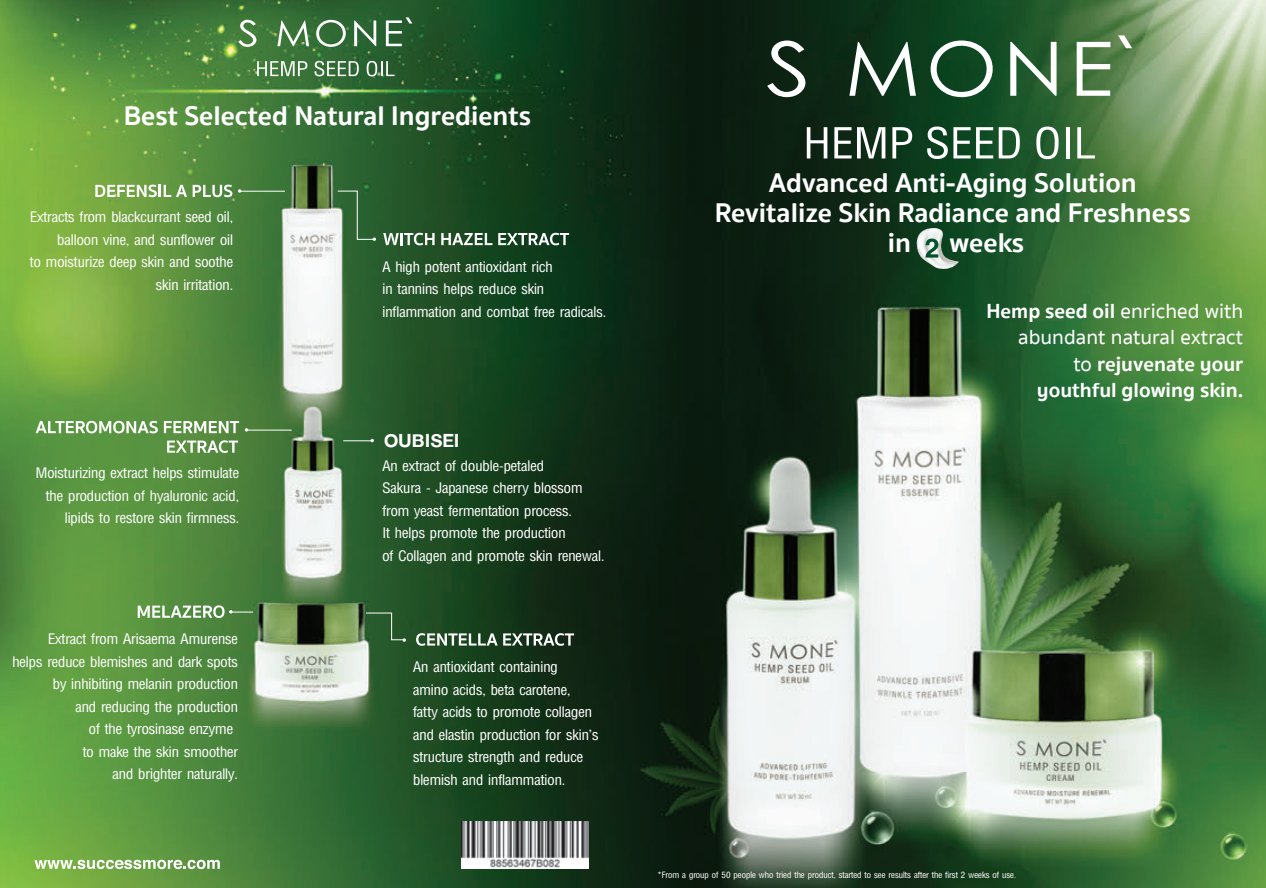
<style>
.page{position:relative;width:1266px;height:888px;background:#fff}
.page>*{position:absolute;margin:0;border:0;box-sizing:border-box;transform-origin:0 0}
.t1{font:700 27.9px "Sukhumvit Set";color:#fff}
.t2{font:700 27.75px "Sukhumvit Set";color:#fff}
.t3{font:700 27px "DB Heavent";color:#fff}
.t4{font:22.5px/22.5px "PSL Display Pro";color:#fff;text-align:right}
.t5{font:700 21px/26.2px "Sukhumvit Set";color:#fff;text-align:right}
.t6{font:13.5px "PSL Display Pro";color:#fff}
.s1{font-weight:500}
</style>
<div class="page">
<img style="left:0;top:0;width:1266px;height:888px">
<svg style="left:767px;top:40px;width:38px;height:57px"></svg>
<svg style="left:849px;top:42px;width:67px;height:54px"></svg>
<svg style="left:930px;top:40px;width:62px;height:57px"></svg>
<svg style="left:1010px;top:42px;width:46px;height:54px"></svg>
<svg style="left:1076px;top:42px;width:34px;height:54px"></svg>
<svg style="left:1118px;top:35px;width:14px;height:13px"></svg>
<svg style="left:807px;top:127px;width:20px;height:31px"></svg>
<svg style="left:834px;top:127px;width:17px;height:31px"></svg>
<svg style="left:857px;top:127px;width:28px;height:31px"></svg>
<svg style="left:892px;top:127px;width:20px;height:31px"></svg>
<svg style="left:927px;top:126px;width:43px;height:33px"></svg>
<svg style="left:976px;top:127px;width:17px;height:31px"></svg>
<svg style="left:999px;top:127px;width:21px;height:31px"></svg>
<svg style="left:1036px;top:126px;width:22px;height:33px"></svg>
<svg style="left:1065px;top:127px;width:4px;height:31px"></svg>
<svg style="left:1077px;top:127px;width:18px;height:31px"></svg>
<svg style="left:238px;top:20px;width:18px;height:27px"></svg>
<svg style="left:277px;top:20px;width:32px;height:26px"></svg>
<svg style="left:316px;top:20px;width:30px;height:27px"></svg>
<svg style="left:354px;top:20px;width:22px;height:26px"></svg>
<svg style="left:386px;top:17px;width:26px;height:29px"></svg>
<svg style="left:257px;top:61px;width:50px;height:15px"></svg>
<svg style="left:314px;top:61px;width:45px;height:15px"></svg>
<svg style="left:367px;top:61px;width:28px;height:15px"></svg>
<svg style="left:916px;top:228px;width:43px;height:41px"></svg>
<svg style="left:36px;top:421px;width:122px;height:12px"></svg>
<svg style="left:164px;top:421px;width:75px;height:12px"></svg>
<svg style="left:167px;top:440px;width:71px;height:13px"></svg>
<svg style="left:383px;top:233px;width:52px;height:12px"></svg>
<svg style="left:441px;top:233px;width:51px;height:12px"></svg>
<svg style="left:498px;top:233px;width:71px;height:12px"></svg>
<svg style="left:95px;top:185px;width:92px;height:12px"></svg>
<svg style="left:193px;top:185px;width:39px;height:12px"></svg>
<svg style="left:416px;top:633px;width:158px;height:12px"></svg>
<hr style="left:240px;top:191px;width:45px;height:1px;background:#fff">
<hr style="left:246px;top:430px;width:46px;height:1px;background:#fff">
<svg style="left:138px;top:605px;width:115px;height:13px"></svg>
<svg style="left:343px;top:439px;width:31px;height:3px"></svg>
<svg style="left:365px;top:612px;width:41px;height:30px"></svg>
<svg style="left:34px;top:859px;width:186px;height:10px"></svg>
<svg style="left:337px;top:190px;width:39px;height:51px;background:#45754a"></svg>
<img style="left:461px;top:821px;width:127px;height:47px">
<p class="t2" style="left:124px;top:95px;width:409px">Best Selected Natural Ingredients</p>
<p class="t4" style="left:30px;top:206px;width:205px">Extracts from blackcurrant seed oil, balloon vine, and sunflower oil<br>to moisturize deep skin and soothe skin irritation.</p>
<p class="t4" style="left:36px;top:461px;width:205px">Moisturizing extract helps stimulate the production of hyaluronic acid, lipids to restore skin firmness.</p>
<p class="t4" style="left:12px;top:627px;width:227px">Extract from Arisaema Amurense<br>helps reduce blemishes and dark spots by inhibiting melanin production<br>and reducing the production<br>of the tyrosinase enzyme<br>to make the skin smoother<br>and brighter naturally.</p>
<p class="t4" style="left:382px;top:255px;width:225px;text-align:left">A high potent antioxidant rich<br>in tannins helps reduce skin inflammation and combat free radicals.</p>
<p class="t3" style="left:384px;top:425px;width:77px">OUBISEI</p>
<p class="t4" style="left:382px;top:454px;width:223px;text-align:left">An extract of double-petaled<br>Sakura - Japanese cherry blossom from yeast fermentation process.<br>It helps promote the production<br>of Collagen and promote skin renewal.</p>
<p class="t4" style="left:413px;top:655px;width:187px;text-align:left">An antioxidant containing amino acids, beta carotene, fatty acids to promote collagen and elastin production for skin’s structure strength and reduce blemish and inflammation.</p>
<p class="t1" style="left:769px;top:161px;width:370px">Advanced Anti-Aging Solution</p>
<p class="t1" style="left:715px;top:191px;width:478px">Revitalize Skin Radiance and Freshness</p>
<p class="t1" style="left:888px;top:221px;width:25px">in</p>
<p class="t1" style="left:949px;top:221px;width:76px">weeks</p>
<p class="t5" style="left:986px;top:298px;width:258px">Hemp seed oil <span class="s1">enriched with abundant natural extract<br>to</span> rejuvenate your<br>youthful glowing skin.</p>
<p class="t6" style="left:657px;top:867px;width:360px">*From a group of 50 people who tried the product, started to see results after the first 2 weeks of use.</p>
</div>
